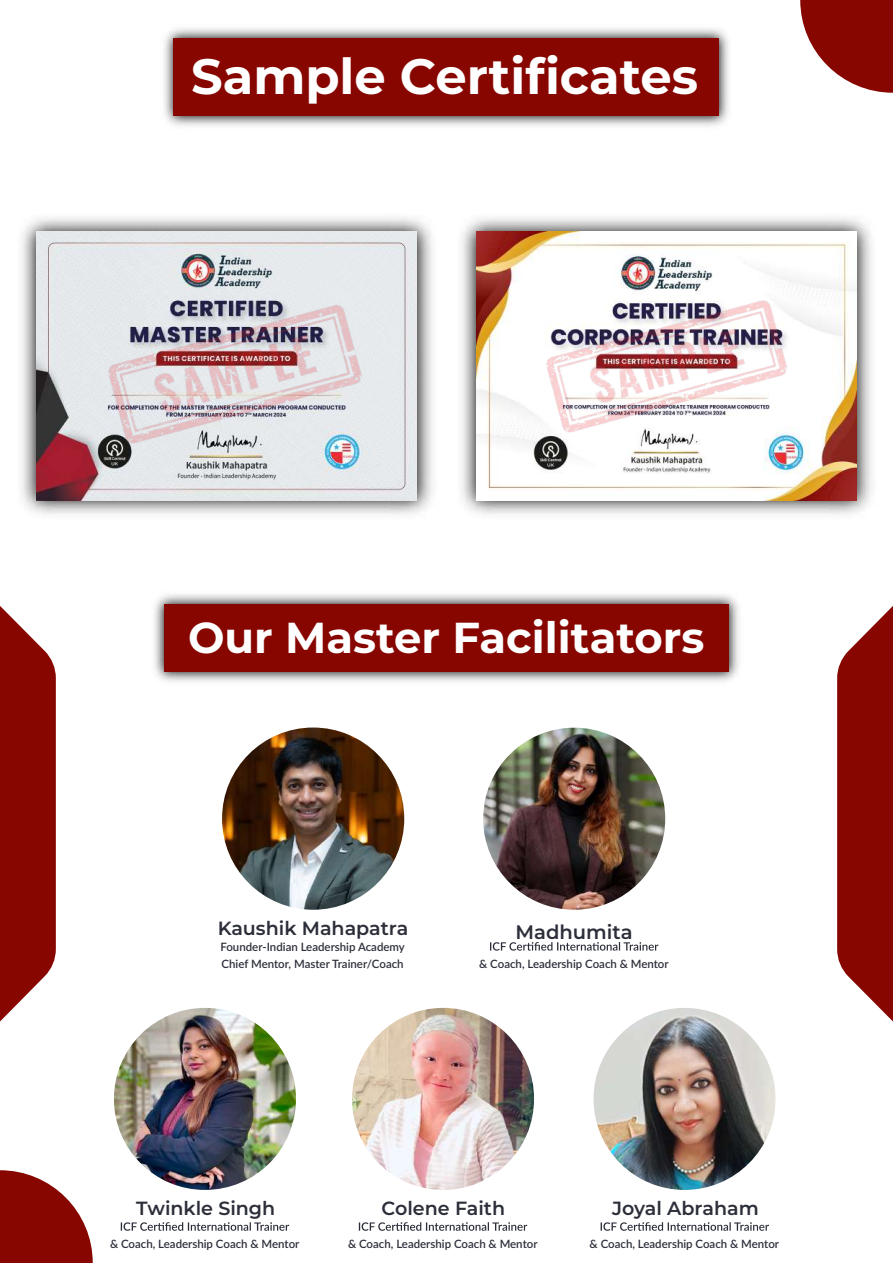
<style>
.page{position:relative;width:893px;height:1263px;background:#fff}
.page>*{position:absolute;margin:0;border:0;box-sizing:border-box;transform-origin:0 0}
.t1{font:700 49.65px "Montserrat";color:#fff}
.t2{font:700 43.2px "Montserrat";color:#fff}
.t3{font:600 19.65px "Montserrat";color:#2c2e3a}
.t4{font:600 19.05px "Montserrat";color:#2c2e3a}
.t5{font:600 11.4px/17.2px "Lato";color:#2c2e3a}
</style>
<div class="page">
<img style="left:164px;top:28px;width:565px;height:98px">
<div style="left:174px;top:38px;width:545px;height:78px;background:#870600"></div>
<img style="left:154px;top:594px;width:585px;height:88px">
<div style="left:164px;top:604px;width:565px;height:68px;background:#870600"></div>
<svg style="left:837px;top:606px;width:56px;height:415px;background:#972923"></svg>
<svg style="left:0;top:606px;width:56px;height:415px;background:#982924"></svg>
<svg style="left:0;top:1170px;width:93px;height:93px"></svg>
<svg style="left:800px;top:0;width:93px;height:93px"></svg>
<img style="left:114px;top:1008px;width:182px;height:182px;border-radius:91px">
<img style="left:483px;top:728px;width:182px;height:182px;border-radius:91px">
<svg style="left:601px;top:1222px;width:168px;height:9px"></svg>
<img style="left:594px;top:1008px;width:182px;height:182px;border-radius:91px">
<svg style="left:359px;top:1222px;width:168px;height:9px"></svg>
<svg style="left:121px;top:1222px;width:168px;height:9px"></svg>
<svg style="left:490px;top:942px;width:168px;height:9px"></svg>
<img style="left:352px;top:1008px;width:182px;height:182px;border-radius:91px">
<img style="left:222px;top:727px;width:182px;height:183px;border-radius:91px">
<img style="left:21px;top:217px;width:400px;height:298px">
<img style="left:36px;top:231px;width:381px;height:270px">
<img style="left:48px;top:269px;width:373px;height:211px">
<img style="left:421px;top:217px;width:451px;height:298px">
<img style="left:476px;top:231px;width:381px;height:270px">
<img style="left:488px;top:266px;width:356px;height:200px">
<h1 class="t1" style="left:191px;top:44px;width:509px">Sample Certificates</h1>
<h2 class="t2" style="left:188px;top:609px;width:518px">Our Master Facilitators</h2>
<h3 class="t4" style="left:218px;top:915px;width:192px">Kaushik Mahapatra</h3>
<p class="t5" style="left:220px;top:937px;width:186px">Founder-Indian Leadership Academy<br>Chief Mentor, Master Trainer/Coach</p>
<h3 class="t3" style="left:515px;top:918px;width:119px">Madhumita</h3>
<p class="t5" style="left:479px;top:954px;width:191px">&amp; Coach, Leadership Coach &amp; Mentor</p>
<h3 class="t4" style="left:136px;top:1195px;width:141px">Twinkle Singh</h3>
<h3 class="t4" style="left:382px;top:1195px;width:125px">Colene Faith</h3>
<h3 class="t4" style="left:612px;top:1195px;width:148px">Joyal Abraham</h3>
<p class="t5" style="left:110px;top:1234px;width:191px">&amp; Coach, Leadership Coach &amp; Mentor</p>
<p class="t5" style="left:348px;top:1234px;width:191px">&amp; Coach, Leadership Coach &amp; Mentor</p>
<p class="t5" style="left:590px;top:1234px;width:191px">&amp; Coach, Leadership Coach &amp; Mentor</p>
</div>
